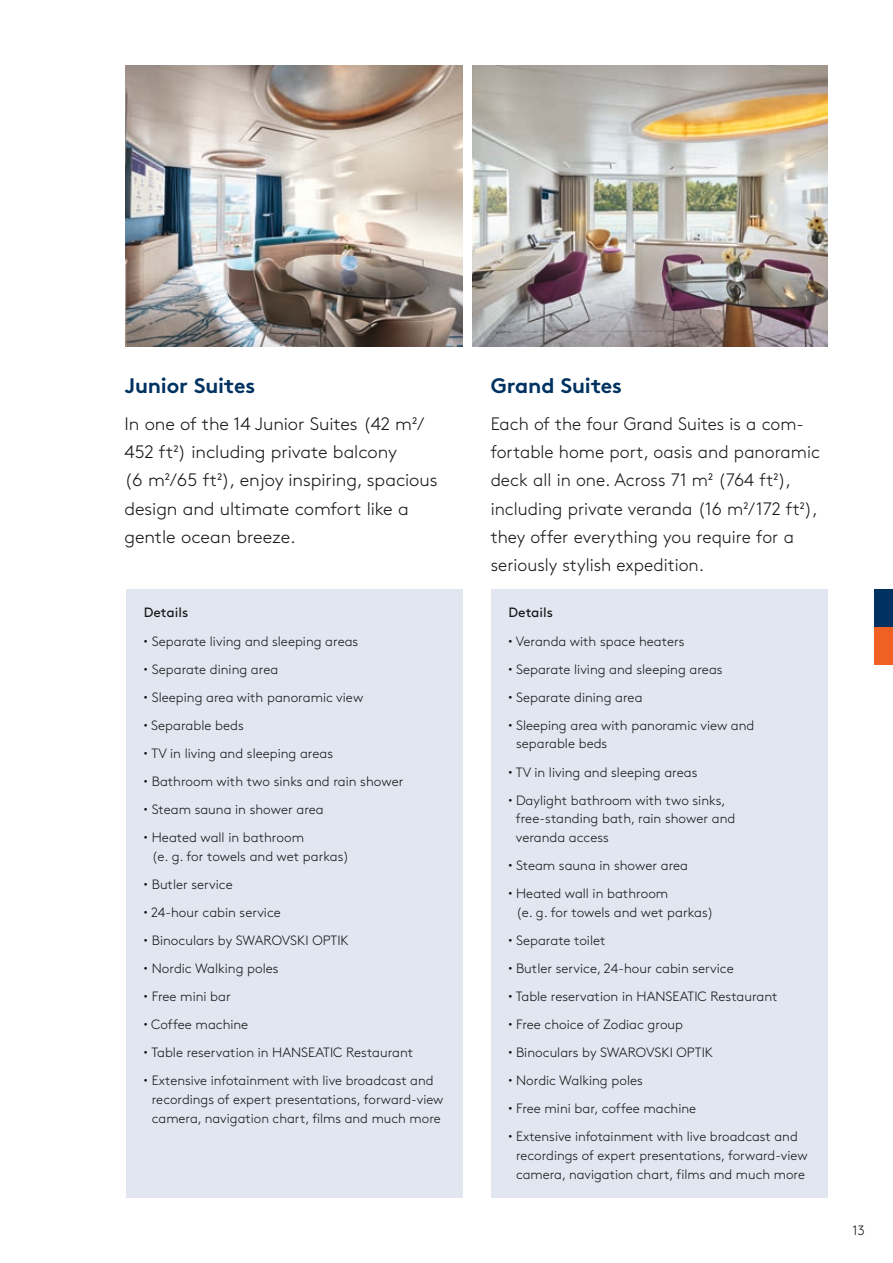
<style>
.page{position:relative;width:893px;height:1263px;background:#fff}
.page>*{position:absolute;margin:0;border:0;box-sizing:border-box;transform-origin:0 0}
.t1{font:700 21px "Brown Pro";letter-spacing:-.01em;color:#003261}
.t2{font:300 18px/28px "Brown Pro";color:#151616}
.t3{font:300 13.5px/18.8px "Brown Pro";color:#151616}
.t4{font:13.5px "Brown Pro";color:#151616}
</style>
<div class="page">
<img style="left:126px;top:65px;width:337px;height:281px">
<img style="left:472px;top:65px;width:355px;height:281px">
<div style="left:126px;top:589px;width:337px;height:608px;background:#e1e6f0"></div>
<div style="left:491px;top:589px;width:336px;height:608px;background:#e1e6f0"></div>
<div style="left:874px;top:627px;width:19px;height:37px;background:#f16023"></div>
<div style="left:874px;top:589px;width:19px;height:38px;background:#003261"></div>
<h1 class="t1" style="left:124px;top:369px;width:132px">Junior Suites</h1>
<h2 class="t2" style="left:124px;top:409px;width:315px">In one of the 14 Junior Suites (42 m²/ 452 ft²) including private balcony<br>(6 m²/65 ft²), enjoy inspiring, spacious design and ultimate comfort like a gentle ocean breeze.</h2>
<p class="t4" style="left:144px;top:602px;width:46px">Details</p>
<p class="t3" style="left:144px;top:630px;width:216px"><sup>•</sup> Separate living and sleeping areas</p>
<p class="t3" style="left:144px;top:659px;width:136px"><sup>•</sup> Separate dining area</p>
<p class="t3" style="left:144px;top:687px;width:221px"><sup>•</sup> Sleeping area with panoramic view</p>
<p class="t3" style="left:144px;top:715px;width:102px"><sup>•</sup> Separable beds</p>
<p class="t3" style="left:144px;top:743px;width:191px"><sup>•</sup> TV in living and sleeping areas</p>
<p class="t3" style="left:144px;top:771px;width:261px"><sup>•</sup> Bathroom with two sinks and rain shower</p>
<p class="t3" style="left:144px;top:799px;width:182px"><sup>•</sup> Steam sauna in shower area</p>
<p class="t3" style="left:152px;top:827px;width:199px;text-indent:-8px"><sup>•</sup> Heated wall in bathroom<br>(e. g. for towels and wet parkas)</p>
<p class="t3" style="left:144px;top:874px;width:91px"><sup>•</sup> Butler service</p>
<p class="t3" style="left:144px;top:902px;width:139px"><sup>•</sup> 24-hour cabin service</p>
<p class="t3" style="left:144px;top:930px;width:207px"><sup>•</sup> Binoculars by SWAROVSKI OPTIK</p>
<p class="t3" style="left:144px;top:958px;width:136px"><sup>•</sup> Nordic Walking poles</p>
<p class="t3" style="left:144px;top:986px;width:89px"><sup>•</sup> Free mini bar</p>
<p class="t3" style="left:144px;top:1014px;width:106px"><sup>•</sup> Coffee machine</p>
<p class="t3" style="left:144px;top:1042px;width:271px"><sup>•</sup> Table reservation in HANSEATIC Restaurant</p>
<p class="t3" style="left:152px;top:1070px;width:293px;text-indent:-8px"><sup>•</sup> Extensive infotainment with live broadcast and recordings of expert presentations, forward-view camera, navigation chart, films and much more</p>
<h1 class="t1" style="left:491px;top:369px;width:133px">Grand Suites</h1>
<h2 class="t2" style="left:491px;top:409px;width:331px">Each of the four Grand Suites is a com&shy;fortable home port, oasis and panoramic deck all in one. Across 71 m² (764 ft²), including private veranda (16 m²/172 ft²), they offer everything you require for a seriously stylish expedition.</h2>
<p class="t4" style="left:509px;top:602px;width:46px">Details</p>
<p class="t3" style="left:509px;top:630px;width:177px"><sup>•</sup> Veranda with space heaters</p>
<p class="t3" style="left:509px;top:659px;width:216px"><sup>•</sup> Separate living and sleeping areas</p>
<p class="t3" style="left:509px;top:687px;width:136px"><sup>•</sup> Separate dining area</p>
<p class="t3" style="left:516px;top:715px;width:240px;text-indent:-8px"><sup>•</sup> Sleeping area with panoramic view and separable beds</p>
<p class="t3" style="left:509px;top:761px;width:190px"><sup>•</sup> TV in living and sleeping areas</p>
<p class="t3" style="left:516px;top:789px;width:221px;text-indent:-7px"><sup>•</sup> Daylight bathroom with two sinks, free-standing bath, rain shower and veranda access</p>
<p class="t3" style="left:509px;top:855px;width:181px"><sup>•</sup> Steam sauna in shower area</p>
<p class="t3" style="left:516px;top:883px;width:199px;text-indent:-8px"><sup>•</sup> Heated wall in bathroom<br>(e. g. for towels and wet parkas)</p>
<p class="t3" style="left:509px;top:930px;width:98px"><sup>•</sup> Separate toilet</p>
<p class="t3" style="left:509px;top:958px;width:227px"><sup>•</sup> Butler service, 24-hour cabin service</p>
<p class="t3" style="left:509px;top:986px;width:270px"><sup>•</sup> Table reservation in HANSEATIC Restaurant</p>
<p class="t3" style="left:509px;top:1014px;width:176px"><sup>•</sup> Free choice of Zodiac group</p>
<p class="t3" style="left:509px;top:1042px;width:206px"><sup>•</sup> Binoculars by SWAROVSKI OPTIK</p>
<p class="t3" style="left:509px;top:1070px;width:136px"><sup>•</sup> Nordic Walking poles</p>
<p class="t3" style="left:509px;top:1098px;width:189px"><sup>•</sup> Free mini bar, coffee machine</p>
<p class="t3" style="left:516px;top:1126px;width:293px;text-indent:-7px"><sup>•</sup> Extensive infotainment with live broadcast and recordings of expert presentations, forward-view camera, navigation chart, films and much more</p>
<p class="t3" style="left:852px;top:1220px;width:14px">13</p>
</div>
